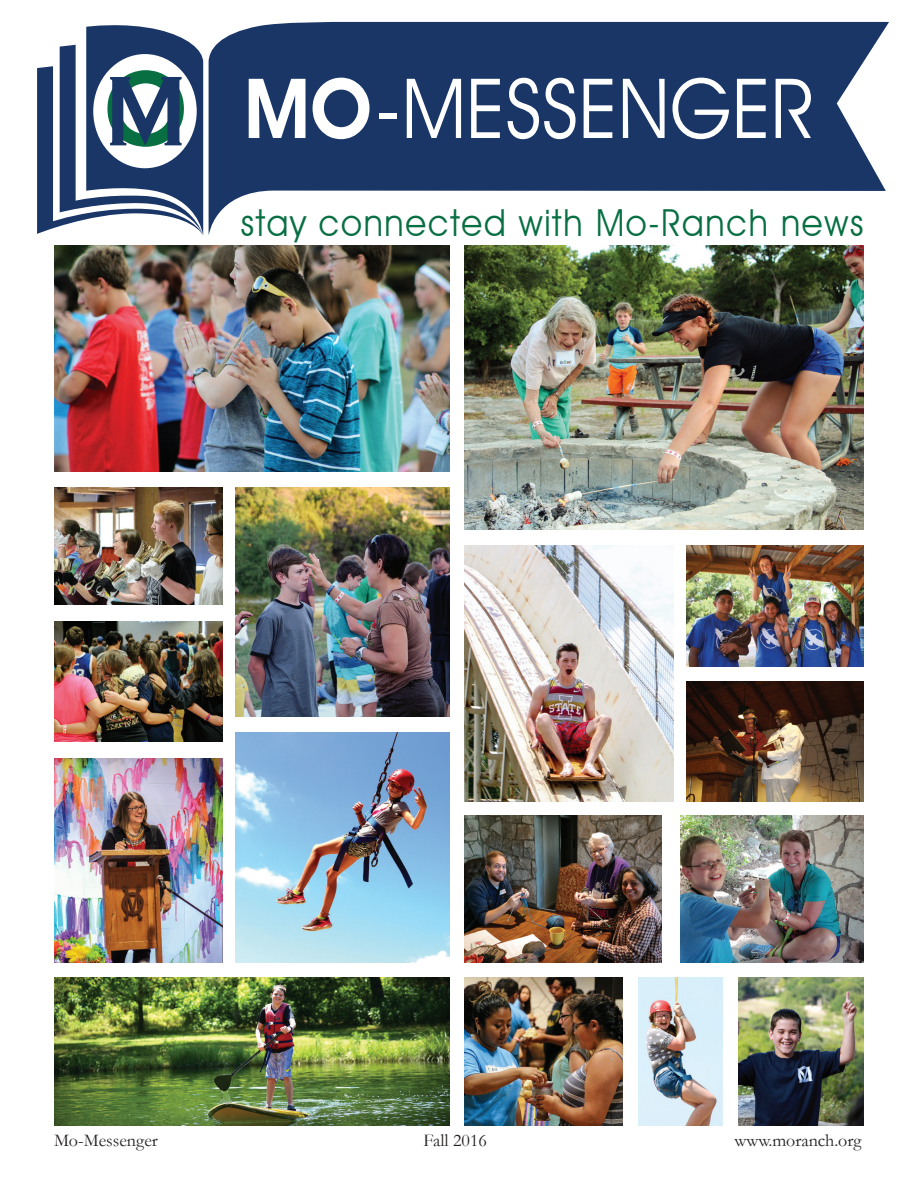
<style>
.page{position:relative;width:918px;height:1188px;background:#fff}
.page>*{position:absolute;margin:0;border:0;box-sizing:border-box;transform-origin:0 0}
.t1{font:83.25px "Avant Garde IT Cby BT";letter-spacing:.005em;color:#fff;scale:.94 1}
.t2{font:37.2px "Avant Garde IT Cby BT";letter-spacing:.05em;color:#086f43;scale:.92 1}
.t3{font:18px "Garamond";color:#231f20}
.s1{font-weight:600}
</style>
<div class="page">
<svg style="left:37px;top:22px;width:852px;height:213px;fill:#193667"></svg>
<div style="left:93px;top:54px;width:104px;height:114px;background:#fff;border-radius:50%"></div>
<svg style="left:107px;top:70px;width:77px;height:77px"></svg>
<img style="left:54px;top:245px;width:396px;height:227px">
<img style="left:54px;top:487px;width:168px;height:118px">
<img style="left:54px;top:621px;width:168px;height:121px">
<img style="left:235px;top:487px;width:215px;height:229px">
<img style="left:54px;top:758px;width:168px;height:204px">
<img style="left:235px;top:732px;width:215px;height:230px">
<img style="left:465px;top:546px;width:209px;height:255px">
<img style="left:687px;top:546px;width:177px;height:121px">
<img style="left:687px;top:682px;width:177px;height:119px">
<img style="left:465px;top:815px;width:197px;height:147px">
<img style="left:680px;top:815px;width:184px;height:147px">
<img style="left:465px;top:977px;width:157px;height:148px">
<img style="left:739px;top:977px;width:125px;height:148px">
<img style="left:638px;top:977px;width:85px;height:148px">
<img style="left:465px;top:245px;width:399px;height:284px">
<img style="left:54px;top:977px;width:396px;height:148px">
<h1 class="t1" style="left:244px;top:58px;width:608px"><span class="s1">MO</span>-MESSENGER</h1>
<h2 class="t2" style="left:241px;top:200px;width:678px">stay connected with Mo-Ranch news</h2>
<p class="t3" style="left:54px;top:1128px;width:105px">Mo-Messenger</p>
<p class="t3" style="left:423px;top:1128px;width:65px">Fall 2016</p>
<p class="t3" style="left:734px;top:1128px;width:129px">www.moranch.org</p>
</div>
